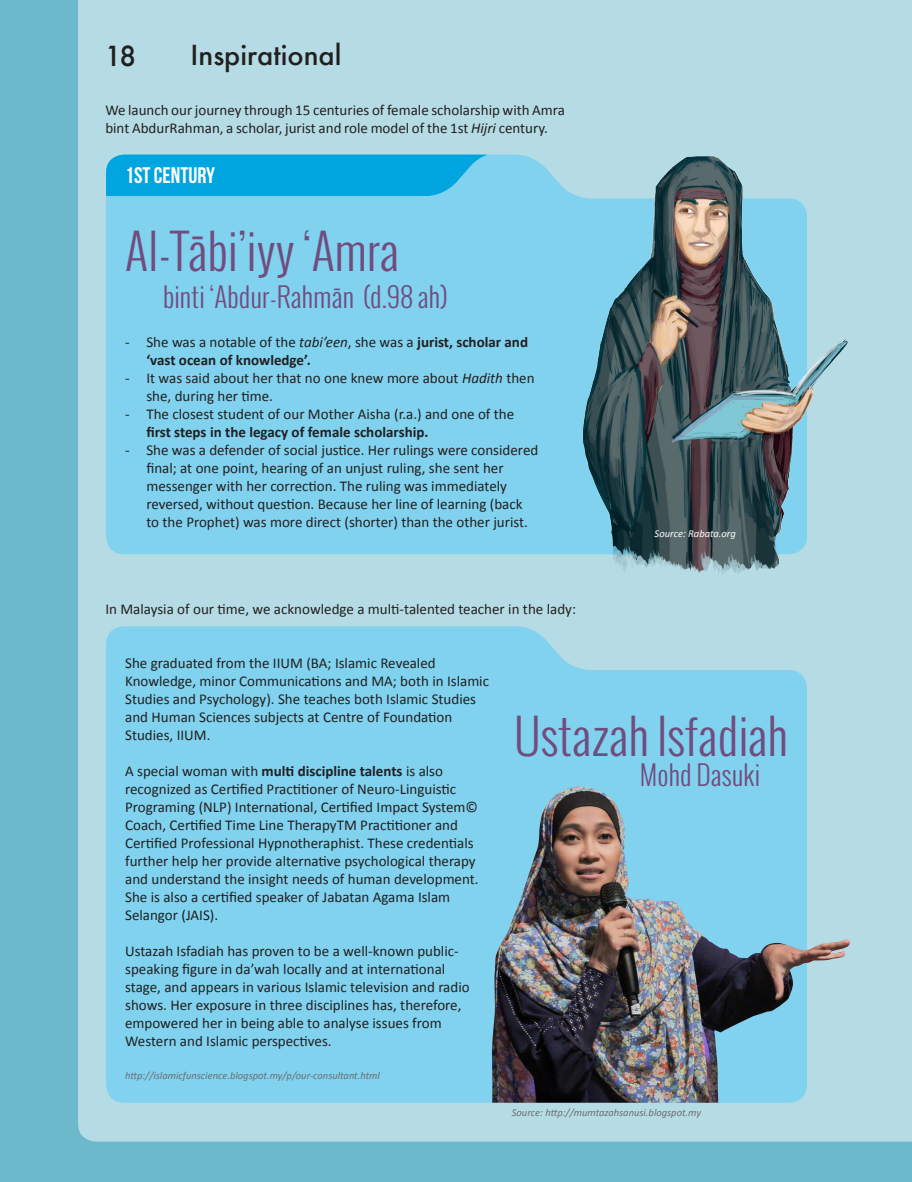
<style>
.page{position:relative;width:912px;height:1182px;background:#6bb9ca}
.page>*{position:absolute;margin:0;border:0;box-sizing:border-box;transform-origin:0 0}
.heading_1{font:300 48px "Oswald";color:#714c7f}
.heading_1-2{font:300 27px "Oswald";color:#714c7f}
.t1{font:500 27px "Futura";color:#231f20}
.sub_heading_1{font:700 22.5px "Bebas Neue";color:#fff}
.body_1{font:15px/18px "Calibri";color:#231f20}
.body_1-2{font:700 15px/18px "Calibri";color:#231f20}
.source{font:italic 10.5px "Calibri";color:#6c6d70}
.source-2{font:italic 10.5px "Calibri";color:#fff}
.s1{font-style:italic}
.s2{font-weight:400}
.s3{font-weight:400;font-style:italic}
.s4{font-weight:700}
</style>
<div class="page">
<div style="left:78px;top:0;width:834px;height:1142px;background:#b5dce4"></div>
<div style="left:106px;top:155px;width:404px;height:399px;background:#80d2ef"></div>
<svg style="left:106px;top:155px;width:382px;height:41px;background:#09a8e0"></svg>
<img style="left:510px;top:93px;width:373px;height:577px">
<div style="left:106px;top:626px;width:701px;height:477px;background:#80d2ef"></div>
<img style="left:492px;top:787px;width:360px;height:316px">
<p class="t1" style="left:105px;top:37px;width:33px">18</p>
<h2 class="t1" style="left:191px;top:36px;width:152px">Inspirational</h2>
<p class="body_1" style="left:105px;top:102px;width:461px">We launch our journey through 15 centuries of female scholarship with Amra bint AbdurRahman, a scholar, jurist and role model of the 1st <span class="s1">Hijri</span> century.</p>
<p class="sub_heading_1" style="left:125px;top:163px;width:92px">1ST CENTURY</p>
<p class="heading_1" style="left:125px;top:218px;width:276px">Al-Tābi’iyy ‘Amra</p>
<p class="heading_1-2" style="left:163px;top:279px;width:286px">binti ‘Abdur-Rahmān (d.98 ah)</p>
<p class="body_1-2" style="left:146px;top:333px;width:383px;text-indent:-21px"><span class="s2">- She was a notable of the</span> <span class="s3">tabi’een</span><span class="s2">, she was a</span> jurist, scholar and ‘vast ocean of knowledge’.</p>
<p class="body_1" style="left:146px;top:369px;width:390px;text-indent:-21px">- It was said about her that no one knew more about <span class="s1">Hadith</span> then she, during her time.</p>
<p class="body_1" style="left:146px;top:405px;width:369px;text-indent:-21px">- The closest student of our Mother Aisha (r.a.) and one of the <span class="s4">first steps in the legacy of female scholarship.</span></p>
<p class="body_1" style="left:146px;top:441px;width:393px;text-indent:-21px">- She was a defender of social justice. Her rulings were considered final; at one point, hearing of an unjust ruling, she sent her messenger with her correction. The ruling was immediately reversed, without question. Because her line of learning (back to the Prophet) was more direct (shorter) than the other jurist.</p>
<p class="body_1" style="left:105px;top:600px;width:472px">In Malaysia of our time, we acknowledge a multi-talented teacher in the lady:</p>
<p class="source-2" style="left:655px;top:527px;width:83px">Source: Rabata.org</p>
<p class="body_1" style="left:125px;top:654px;width:365px">She graduated from the IIUM (BA; Islamic Revealed Knowledge, minor Communications and MA; both in Islamic Studies and Psychology). She teaches both Islamic Studies and Human Sciences subjects at Centre of Foundation Studies, IIUM.</p>
<p class="body_1" style="left:125px;top:762px;width:355px">A special woman with <span class="s4">multi discipline talents</span> is also recognized as Certified Practitioner of Neuro-Linguistic Programing (NLP) International, Certified Impact System© Coach, Certified Time Line TherapyTM Practitioner and Certified Professional Hypnotheraphist. These credentials further help her provide alternative psychological therapy and understand the insight needs of human development.<br>She is also a certified speaker of Jabatan Agama Islam Selangor (JAIS).</p>
<p class="body_1" style="left:125px;top:942px;width:346px">Ustazah Isfadiah has proven to be a well-known public&shy;speaking figure in da’wah locally and at international stage, and appears in various Islamic television and radio shows. Her exposure in three disciplines has, therefore, empowered her in being able to analyse issues from Western and Islamic perspectives.</p>
<p class="source" style="left:125px;top:1068px;width:256px">http://islamicfunscience.blogspot.my/p/our-consultant.html</p>
<p class="heading_1" style="left:514px;top:703px;width:276px">Ustazah Isfadiah</p>
<p class="heading_1-2" style="left:640px;top:756px;width:122px">Mohd Dasuki</p>
<p class="source" style="left:512px;top:1105px;width:191px">Source: http://mumtazahsanusi.blogspot.my</p>
</div>
